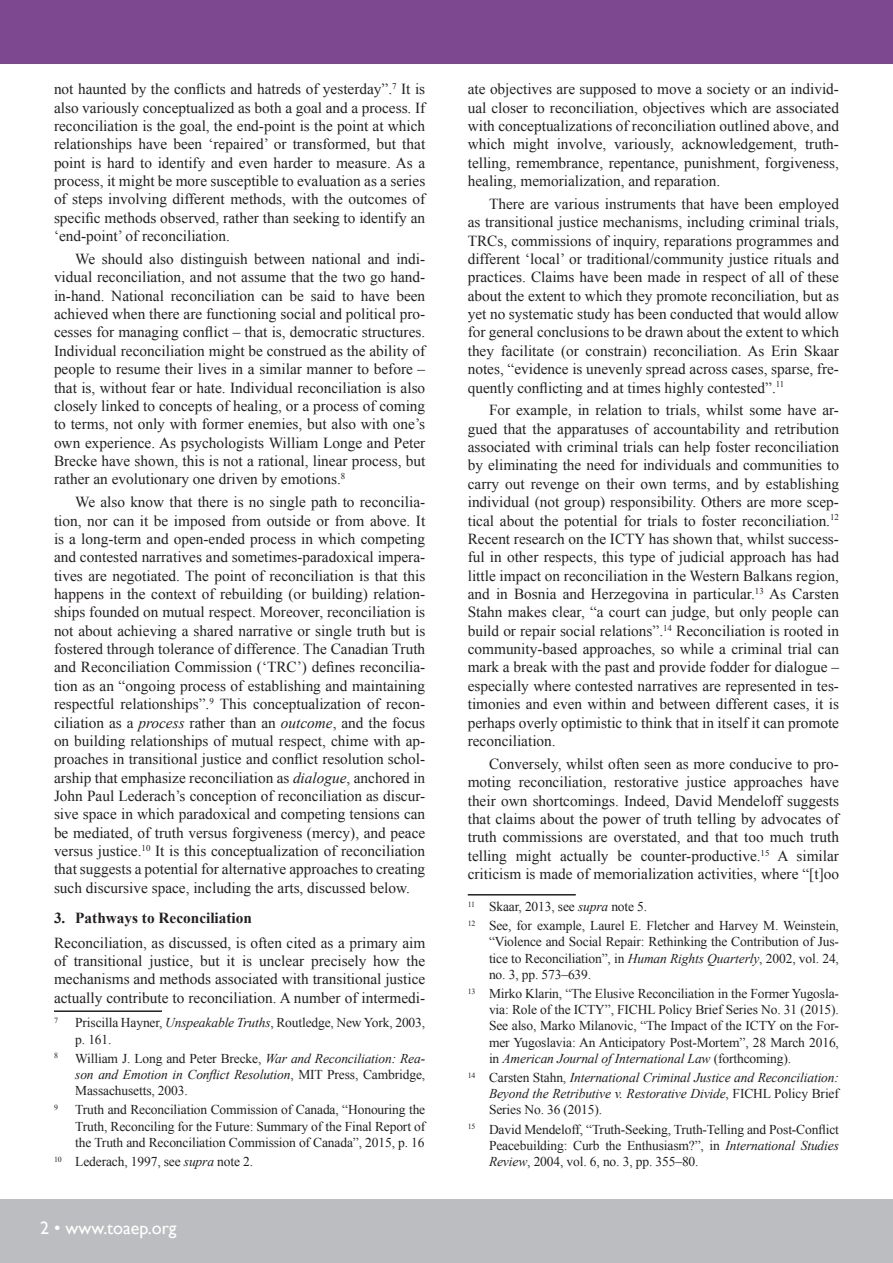
<style>
.page{position:relative;width:893px;height:1263px;background:#fff}
.page>*{position:absolute;margin:0;border:0;box-sizing:border-box;transform-origin:0 0}
.t1{font:18px "Gill Sans";color:#fff}
.Para_mid{font:15.3px/18.3px "Times New Roman";color:#231f20;text-align:justify}
.Para_last{font:15.3px/18.3px "Times New Roman";color:#231f20;text-align:justify}
.Para_first{font:15.3px/18.3px "Times New Roman";color:#231f20;text-align:justify}
.t2{font:700 15.3px "Times New Roman";color:#231f20}
.FICHL_PB_Footnote{font:13.5px/16.2px "Times New Roman";letter-spacing:-.01em;color:#231f20;text-align:justify}
.FICHL_PB_Footnote-2{font:italic 13.5px/16.2px "Times New Roman";letter-spacing:-.01em;color:#231f20;text-align:justify}
.FICHL_PB_Footnote-3{font:7.8px "Times New Roman";color:#231f20}
.s1{font-style:italic}
.s2{font-style:normal}
</style>
<div class="page">
<div style="left:0;top:1199px;width:893px;height:64px;background:#bcbdc0"></div>
<div style="left:0;top:0;width:893px;height:64px;background:#7e4890"></div>
<hr style="left:54px;top:1010px;width:108px;height:2px;background:#231f20">
<hr style="left:468px;top:894px;width:108px;height:1px;background:#231f20">
<p class="Para_last" style="left:54px;top:80px;width:373px">not haunted by the conflicts and hatreds of yesterday”.<sup>7</sup> It is also variously conceptualized as both a goal and a process. If reconciliation is the goal, the end-point is the point at which relationships have been ‘repaired’ or transformed, but that point is hard to identify and even harder to measure. As a process, it might be more susceptible to evaluation as a series of steps involving different methods, with the outcomes of specific methods observed, rather than seeking to identify an ‘end-point’ of reconciliation.</p>
<p class="Para_mid" style="left:54px;top:249px;width:373px;text-indent:21px">We should also distinguish between national and indi&shy;vidual reconciliation, and not assume that the two go hand&shy;in-hand. National reconciliation can be said to have been achieved when there are functioning social and political pro&shy;cesses for managing conflict – that is, democratic structures.<br>Individual reconciliation might be construed as the ability of people to resume their lives in a similar manner to before – that is, without fear or hate. Individual reconciliation is also closely linked to concepts of healing, or a process of coming to terms, not only with former enemies, but also with one’s own experience. As psychologists William Longe and Peter Brecke have shown, this is not a rational, linear process, but rather an evolutionary one driven by emotions.<sup>8</sup></p>
<p class="Para_last" style="left:54px;top:493px;width:373px;text-indent:21px">We also know that there is no single path to reconcilia&shy;tion, nor can it be imposed from outside or from above. It is a long-term and open-ended process in which competing and contested narratives and sometimes-paradoxical impera&shy;tives are negotiated. The point of reconciliation is that this happens in the context of rebuilding (or building) relation&shy;ships founded on mutual respect. Moreover, reconciliation is not about achieving a shared narrative or single truth but is fostered through tolerance of difference. The Canadian Truth and Reconciliation Commission (‘TRC’) defines reconcilia&shy;tion as an “ongoing process of establishing and maintaining respectful relationships”.<sup>9</sup> This conceptualization of recon&shy;ciliation as a <span class="s1">process</span> rather than an <span class="s1">outcome</span>, and the focus on building relationships of mutual respect, chime with ap&shy;proaches in transitional justice and conflict resolution schol&shy;arship that emphasize reconciliation as <span class="s1">dialogue</span>, anchored in John Paul Lederach’s conception of reconciliation as discur&shy;sive space in which paradoxical and competing tensions can be mediated, of truth versus forgiveness (mercy), and peace versus justice.<sup>10</sup> It is this conceptualization of reconciliation that suggests a potential for alternative approaches to creating such discursive space, including the arts, discussed below.</p>
<p class="t2" style="left:54px;top:907px;width:200px">3. Pathways to Reconciliation</p>
<p class="Para_first" style="left:54px;top:933px;width:373px">Reconciliation, as discussed, is often cited as a primary aim of transitional justice, but it is unclear precisely how the mechanisms and methods associated with transitional justice actually contribute to reconciliation. A number of intermedi-</p>
<p class="FICHL_PB_Footnote-3" style="left:54px;top:1015px;width:5px">7</p>
<p class="FICHL_PB_Footnote" style="left:75px;top:1014px;width:351px">Priscilla Hayner, <span class="s1">Unspeakable Truths</span>, Routledge, New York, 2003, p. 161.</p>
<p class="FICHL_PB_Footnote-3" style="left:54px;top:1050px;width:5px">8</p>
<p class="FICHL_PB_Footnote" style="left:75px;top:1050px;width:351px">William J. Long and Peter Brecke, <span class="s1">War and Reconciliation: Rea&shy;son and Emotion in Conflict Resolution</span>, MIT Press, Cambridge, Massachusetts, 2003.</p>
<p class="FICHL_PB_Footnote-3" style="left:54px;top:1102px;width:5px">9</p>
<p class="FICHL_PB_Footnote" style="left:75px;top:1101px;width:351px">Truth and Reconciliation Commission of Canada, “Honouring the Truth, Reconciling for the Future: Summary of the Final Report of the Truth and Reconciliation Commission of Canada”, 2015, p. 16</p>
<p class="FICHL_PB_Footnote" style="left:54px;top:1153px;width:201px"><sup>10</sup> Lederach, 1997, see <span class="s1">supra</span> note 2.</p>
<p class="t1" style="left:40px;top:1218px;width:138px">2 • www.toaep.org</p>
<p class="Para_last" style="left:468px;top:80px;width:373px">ate objectives are supposed to move a society or an individ&shy;ual closer to reconciliation, objectives which are associated with conceptualizations of reconciliation outlined above, and which might involve, variously, acknowledgement, truth&shy;telling, remembrance, repentance, punishment, forgiveness, healing, memorialization, and reparation.</p>
<p class="Para_mid" style="left:468px;top:194px;width:373px;text-indent:21px">There are various instruments that have been employed as transitional justice mechanisms, including criminal trials, TRCs, commissions of inquiry, reparations programmes and different ‘local’ or traditional/community justice rituals and practices. Claims have been made in respect of all of these about the extent to which they promote reconciliation, but as yet no systematic study has been conducted that would allow for general conclusions to be drawn about the extent to which they facilitate (or constrain) reconciliation. As Erin Skaar notes, “evidence is unevenly spread across cases, sparse, fre&shy;quently conflicting and at times highly contested”.<sup>11</sup></p>
<p class="Para_mid" style="left:468px;top:401px;width:373px;text-indent:21px">For example, in relation to trials, whilst some have ar&shy;gued that the apparatuses of accountability and retribution associated with criminal trials can help foster reconciliation by eliminating the need for individuals and communities to carry out revenge on their own terms, and by establishing individual (not group) responsibility. Others are more scep&shy;tical about the potential for trials to foster reconciliation.<sup>12<br></sup>Recent research on the ICTY has shown that, whilst success&shy;ful in other respects, this type of judicial approach has had little impact on reconciliation in the Western Balkans region, and in Bosnia and Herzegovina in particular.<sup>13</sup> As Carsten Stahn makes clear, “a court can judge, but only people can build or repair social relations”.<sup>14</sup> Reconciliation is rooted in community-based approaches, so while a criminal trial can mark a break with the past and provide fodder for dialogue – especially where contested narratives are represented in tes&shy;timonies and even within and between different cases, it is perhaps overly optimistic to think that in itself it can promote reconciliation.</p>
<p class="Para_mid" style="left:468px;top:754px;width:373px;text-indent:21px">Conversely, whilst often seen as more conducive to pro&shy;moting reconciliation, restorative justice approaches have their own shortcomings. Indeed, David Mendeloff suggests that claims about the power of truth telling by advocates of truth commissions are overstated, and that too much truth telling might actually be counter-productive.<sup>15</sup> A similar criticism is made of memorialization activities, where “[t]oo</p>
<p class="FICHL_PB_Footnote" style="left:468px;top:898px;width:181px"><sup>11</sup> Skaar, 2013, see <span class="s1">supra</span> note 5.</p>
<p class="FICHL_PB_Footnote" style="left:489px;top:917px;width:351px;text-indent:-21px"><sup>12</sup> See, for example, Laurel E. Fletcher and Harvey M. Weinstein, “Violence and Social Repair: Rethinking the Contribution of Jus&shy;tice to Reconciliation”, in <span class="s1">Human Rights Quarterly</span>, 2002, vol. 24, no. 3, pp. 573–639.</p>
<p class="FICHL_PB_Footnote" style="left:489px;top:985px;width:351px;text-indent:-21px"><sup>13</sup> Mirko Klarin, “The Elusive Reconciliation in the Former Yugosla&shy;via: Role of the ICTY”, FICHL Policy Brief Series No. 31 (2015).<br>See also, Marko Milanovic, “The Impact of the ICTY on the For&shy;mer Yugoslavia: An Anticipatory Post-Mortem”, 28 March 2016, in <span class="s1">American Journal of International Law</span> (forthcoming).</p>
<p class="FICHL_PB_Footnote-2" style="left:489px;top:1069px;width:351px;text-indent:-21px"><sup>14</sup> <span class="s2">Carsten Stahn,</span> International Criminal Justice and Reconciliation:<br>Beyond the Retributive v. Restorative Divide<span class="s2">, FICHL Policy Brief Series No. 36 (2015).</span></p>
<p class="FICHL_PB_Footnote" style="left:489px;top:1121px;width:351px;text-indent:-21px"><sup>15</sup> David Mendeloff, “Truth-Seeking, Truth-Telling and Post-Conflict Peacebuilding: Curb the Enthusiasm?”, in <span class="s1">International Studies Review</span>, 2004, vol. 6, no. 3, pp. 355–80.</p>
</div>
